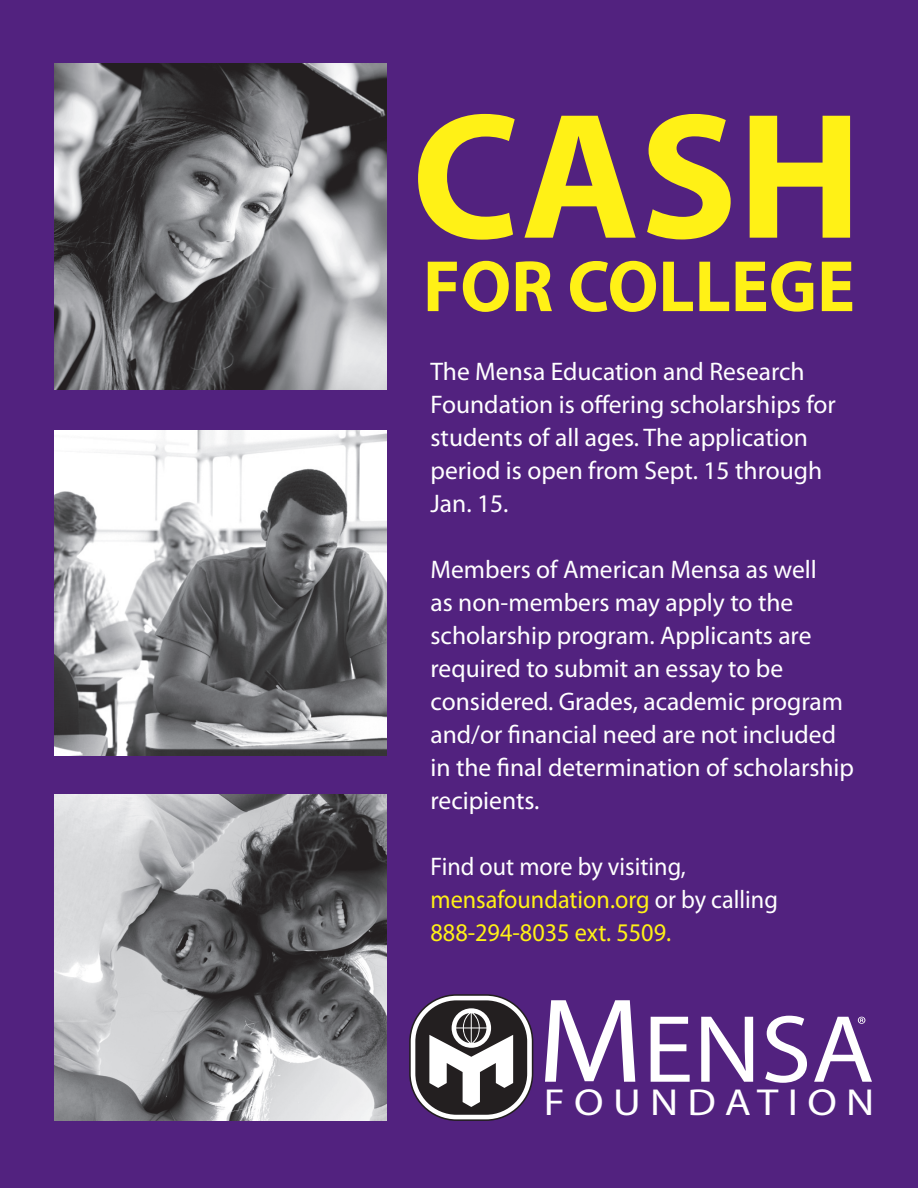
<style>
.page{position:relative;width:918px;height:1188px;background:#52227f}
.page>*{position:absolute;margin:0;border:0;box-sizing:border-box;transform-origin:0 0}
.t1{font:700 180.9px "Myriad Pro";color:#fff116}
.t2{font:700 73.35px "Myriad Pro";color:#fff116}
.t3{font:37.8px "Myriad Pro";letter-spacing:.22em;color:#fff;scale:1.13 1}
.t4{font:25.5px/33px "Myriad Pro";color:#fff}
.t5{font:25.5px/33px "Myriad Pro";color:#fff116;scale:.95 1}
.s1{color:#fff}
</style>
<div class="page">
<img style="left:54px;top:63px;width:333px;height:326px">
<img style="left:54px;top:431px;width:333px;height:324px">
<img style="left:54px;top:794px;width:333px;height:326px">
<svg style="left:409px;top:994px;width:124px;height:127px"></svg>
<svg style="left:411px;top:996px;width:121px;height:123px;background:#78727b"></svg>
<svg style="left:545px;top:1000px;width:90px;height:82px"></svg>
<svg style="left:651px;top:1017px;width:39px;height:65px"></svg>
<svg style="left:701px;top:1017px;width:52px;height:65px"></svg>
<svg style="left:765px;top:1016px;width:42px;height:67px"></svg>
<svg style="left:814px;top:1017px;width:58px;height:65px"></svg>
<h1 class="t1" style="left:412px;top:59px;width:452px">CASH</h1>
<h2 class="t2" style="left:423px;top:239px;width:433px">FOR COLLEGE</h2>
<p class="t4" style="left:430px;top:354px;width:407px">The Mensa Education and Research<br>Foundation is offering scholarships for students of all ages. The application period is open from Sept. 15 through<br>Jan. 15.</p>
<p class="t4" style="left:430px;top:552px;width:425px">Members of American Mensa as well<br>as non-members may apply to the scholarship program. Applicants are required to submit an essay to be considered. Grades, academic program and/or financial need are not included in the final determination of scholarship recipients.</p>
<p class="t5" style="left:430px;top:849px;width:367px"><span class="s1">Find out more by visiting, </span>mensafoundation.org <span class="s1">or by calling<br></span>888-294-8035 ext. 5509.</p>
<h3 class="t3" style="left:544px;top:1079px;width:294px">FOUNDATION</h3>
</div>
